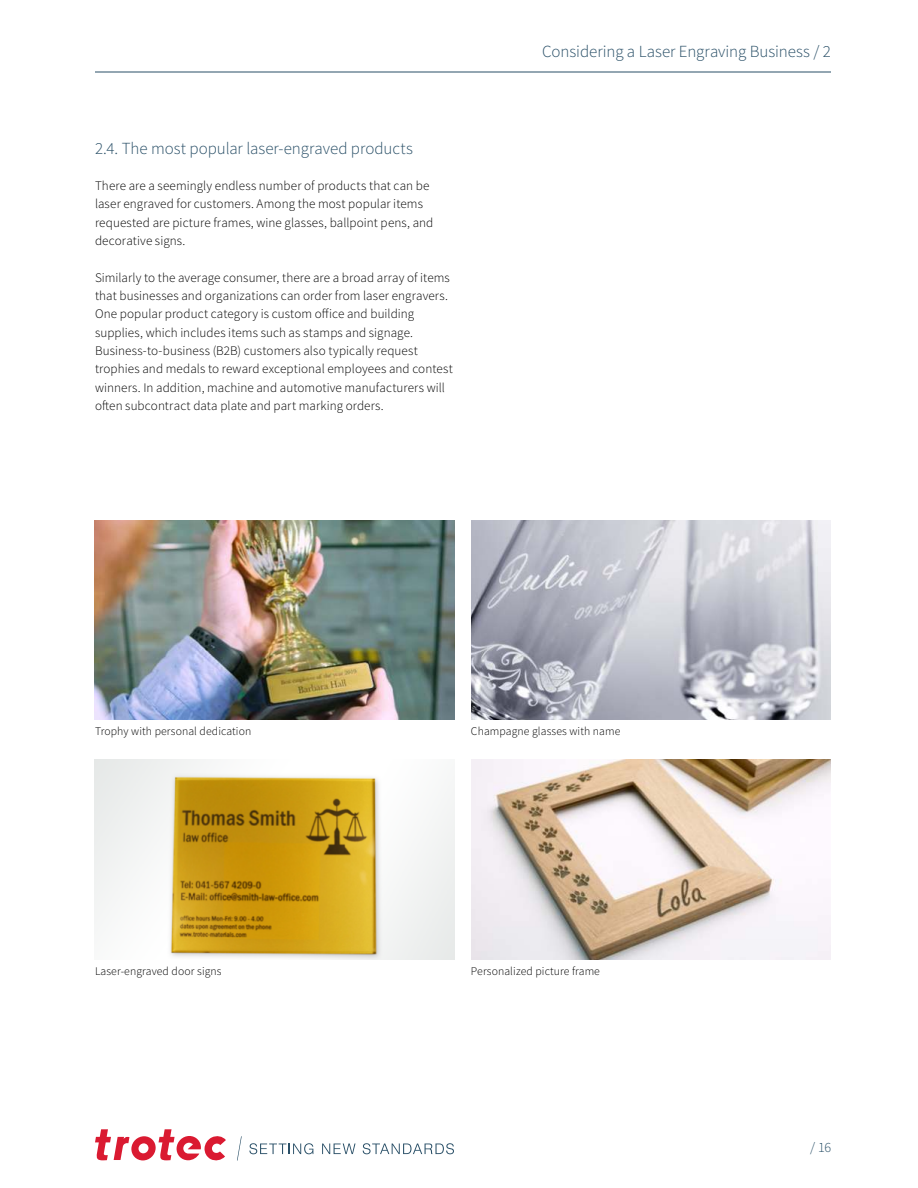
<style>
.page{position:relative;width:918px;height:1188px;background:#fff}
.page>*{position:absolute;margin:0;border:0;box-sizing:border-box;transform-origin:0 0}
.t1{font:300 16.95px "Source Sans Pro";letter-spacing:-.005em;color:#294f67}
.t2{font:300 14.1px "Source Sans Pro";color:#294f67}
.t3{font:300 13.05px/18.3px "Source Sans Pro";letter-spacing:.01em;color:#000}
.t4{font:300 11.7px "Source Sans Pro";letter-spacing:.01em;color:#000}
</style>
<div class="page">
<svg style="left:237px;top:1136px;width:5px;height:25px"></svg>
<svg style="left:249px;top:1143px;width:64px;height:11px"></svg>
<svg style="left:322px;top:1144px;width:34px;height:10px"></svg>
<svg style="left:363px;top:1143px;width:91px;height:11px"></svg>
<svg style="left:95px;top:1129px;width:131px;height:32px"></svg>
<img style="left:471px;top:520px;width:360px;height:200px">
<img style="left:471px;top:760px;width:360px;height:200px">
<img style="left:95px;top:520px;width:360px;height:200px">
<img style="left:95px;top:760px;width:360px;height:200px">
<hr style="left:95px;top:72px;width:736px;height:1px;background:#294f67">
<p class="t1" style="left:95px;top:141px;width:320px">2.4. The most popular laser-engraved products</p>
<p class="t3" style="left:95px;top:177px;width:340px">There are a seemingly endless number of products that can be laser engraved for customers. Among the most popular items requested are picture frames, wine glasses, ballpoint pens, and decorative signs.</p>
<p class="t3" style="left:95px;top:269px;width:359px">Similarly to the average consumer, there are a broad array of items that businesses and organizations can order from laser engravers.<br>One popular product category is custom office and building supplies, which includes items such as stamps and signage.<br>Business-to-business (B2B) customers also typically request trophies and medals to reward exceptional employees and contest winners. In addition, machine and automotive manufacturers will often subcontract data plate and part marking orders.</p>
<p class="t1" style="left:542px;top:44px;width:290px">Considering a Laser Engraving Business / 2</p>
<p class="t4" style="left:95px;top:726px;width:158px">Trophy with personal dedication</p>
<p class="t4" style="left:95px;top:966px;width:128px">Laser-engraved door signs</p>
<p class="t4" style="left:471px;top:726px;width:151px">Champagne glasses with name</p>
<p class="t4" style="left:471px;top:966px;width:130px">Personalized picture frame</p>
<p class="t2" style="left:810px;top:1142px;width:23px">/ 16</p>
</div>
